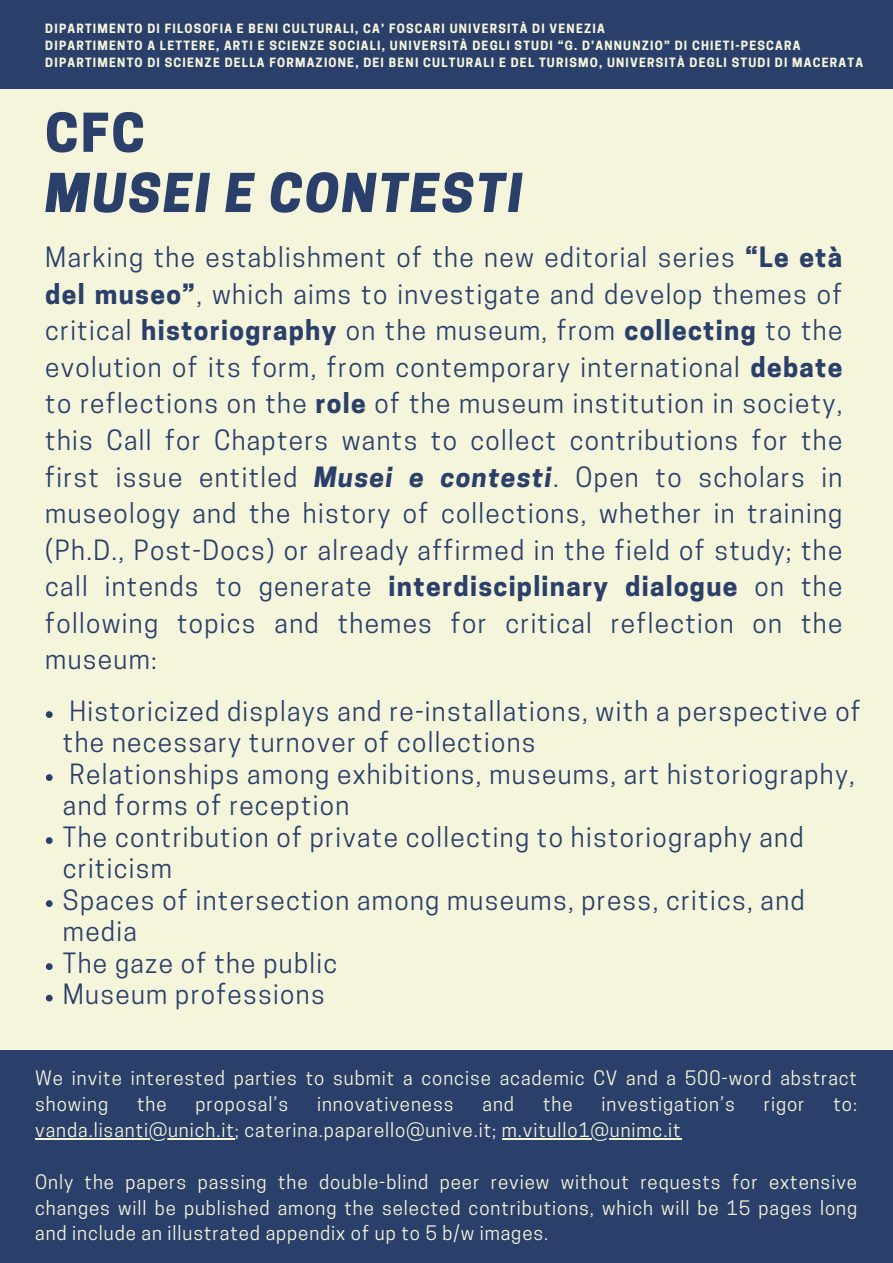
<style>
.page{position:relative;width:893px;height:1263px;background:#2a3f6a}
.page>*{position:absolute;margin:0;border:0;box-sizing:border-box;transform-origin:0 0}
.t1{font:italic 800 50.25px "Cooper Hewitt";letter-spacing:.05em;color:#2a3f6a}
.t2{font:800 50.25px "Cooper Hewitt";color:#2a3f6a}
.t3{font:26.25px/36.6px "Cooper Hewitt";letter-spacing:.05em;color:#2a3f6a;text-align:justify}
.t4{font:18.75px/25.9px "Cooper Hewitt";letter-spacing:.05em;color:#f5f5dc}
.t5{font:700 12px/17.4px "Cooper Hewitt";letter-spacing:.1em;color:#f5f5dc}
.s1{font-weight:700}
.s2{font-weight:700;font-style:italic}
</style>
<div class="page">
<div style="left:0;top:89px;width:893px;height:960px;background:#f5f5dc"></div>
<hr style="left:35px;top:1138px;width:200px;height:2px;background:#f5f5dc">
<hr style="left:502px;top:1138px;width:180px;height:2px;background:#f5f5dc">
<svg style="left:46px;top:711px;width:7px;height:7px"></svg>
<svg style="left:46px;top:774px;width:7px;height:7px"></svg>
<svg style="left:46px;top:837px;width:7px;height:7px"></svg>
<svg style="left:46px;top:900px;width:7px;height:7px"></svg>
<svg style="left:46px;top:963px;width:7px;height:7px"></svg>
<svg style="left:46px;top:995px;width:7px;height:6px"></svg>
<p class="t5" style="left:45px;top:21px;width:819px">DIPARTIMENTO DI FILOSOFIA E BENI CULTURALI, CA’ FOSCARI UNIVERSITÀ DI VENEZIA<br>DIPARTIMENTO A LETTERE, ARTI E SCIENZE SOCIALI, UNIVERSITÀ DEGLI STUDI “G. D’ANNUNZIO” DI CHIETI-PESCARA<br>DIPARTIMENTO DI SCIENZE DELLA FORMAZIONE, DEI BENI CULTURALI E DEL TURISMO, UNIVERSITÀ DEGLI STUDI DI MACERATA</p>
<h1 class="t2" style="left:45px;top:114px;width:101px">CFC</h1>
<h1 class="t1" style="left:45px;top:174px;width:479px">MUSEI E CONTESTI</h1>
<p class="t3" style="left:45px;top:242px;width:798px">Marking the establishment of the new editorial series <span class="s1">“Le età del museo”</span>, which aims to investigate and develop themes of critical <span class="s1">historiography</span> on the museum, from <span class="s1">collecting</span> to the evolution of its form, from contemporary international <span class="s1">debate </span>to reflections on the <span class="s1">role</span> of the museum institution in society, this Call for Chapters wants to collect contributions for the first issue entitled <span class="s2">Musei e contesti</span>. Open to scholars in museology and the history of collections, whether in training (Ph.D., Post-Docs) or already affirmed in the field of study; the call intends to generate <span class="s1">interdisciplinary dialogue</span> on the following topics and themes for critical reflection on the museum:</p>
<p class="t3" style="left:63px;top:698px;width:799px;line-height:31.5px;text-align:left">Historicized displays and re-installations, with a perspective of the necessary turnover of collections<br>Relationships among exhibitions, museums, art historiography, and forms of reception<br>The contribution of private collecting to historiography and criticism<br>Spaces of intersection among museums, press, critics, and media<br>The gaze of the public<br>Museum professions</p>
<p class="t4" style="left:35px;top:1067px;width:823px">We invite interested parties to submit a concise academic CV and a 500-word abstract showing</p>
<p class="t4" style="left:137px;top:1093px;width:31px">the</p>
<p class="t4" style="left:196px;top:1093px;width:94px">proposal’s</p>
<p class="t4" style="left:317px;top:1093px;width:138px">innovativeness</p>
<p class="t4" style="left:482px;top:1093px;width:33px">and</p>
<p class="t4" style="left:543px;top:1093px;width:31px">the</p>
<p class="t4" style="left:601px;top:1093px;width:135px">investigation’s</p>
<p class="t4" style="left:764px;top:1093px;width:42px">rigor</p>
<p class="t4" style="left:833px;top:1093px;width:25px">to:</p>
<p class="t4" style="left:35px;top:1119px;width:647px">vanda.lisanti@unich.it; caterina.paparello@unive.it; m.vitullo1@unimc.it</p>
<p class="t4" style="left:35px;top:1171px;width:823px;text-align:justify">Only the papers passing the double-blind peer review without requests for extensive changes will be published among the selected contributions, which will be 15 pages long and include an illustrated appendix of up to 5 b/w images.</p>
</div>
